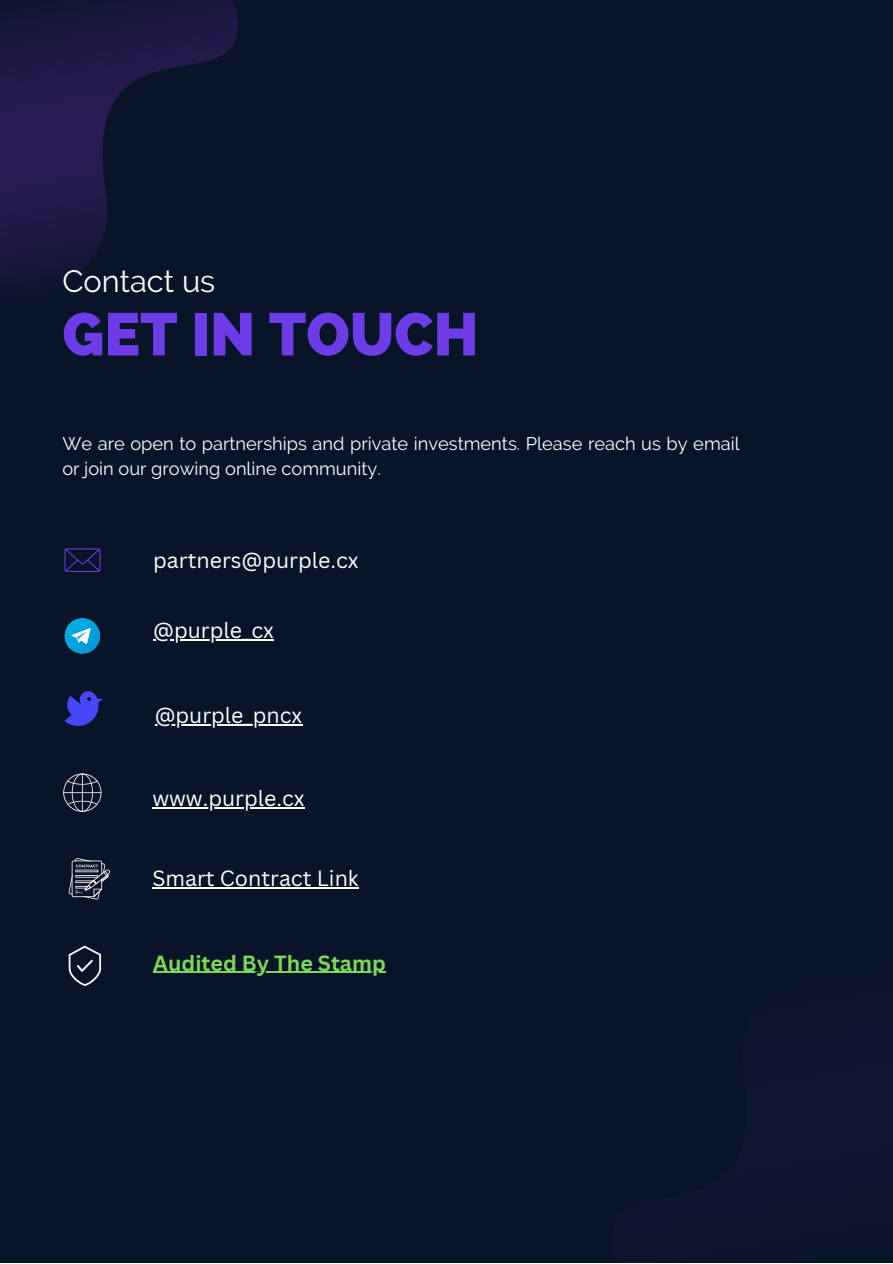
<style>
.page{position:relative;width:893px;height:1264px;background:#fff}
.page>*{position:absolute;margin:0;border:0;box-sizing:border-box;transform-origin:0 0}
.t1{font:800 60px "Raleway";color:#6d3ce6}
.t2{font:30.75px "Raleway";color:#fff}
.t3{font:21.45px "Canva Sans";color:#fff}
.t4{font:700 21.45px "Canva Sans";color:#7ed957}
.t5{font:18.3px/25.2px "Raleway";color:#fff}
</style>
<div class="page">
<div style="left:0;top:0;width:892px;height:1262px;background:#081427"></div>
<svg style="left:0;top:0;width:238px;height:292px"></svg>
<svg style="left:733px;top:1070px;width:159px;height:97px;fill:#101632"></svg>
<svg style="left:65px;top:548px;width:35px;height:24px"></svg>
<svg style="left:64px;top:618px;width:36px;height:36px"></svg>
<svg style="left:64px;top:691px;width:39px;height:35px"></svg>
<svg style="left:63px;top:773px;width:38px;height:38px"></svg>
<hr style="left:63px;top:792px;width:38px;height:1px;background:#fcf3f3">
<svg style="left:69px;top:858px;width:41px;height:41px"></svg>
<svg style="left:69px;top:945px;width:32px;height:41px"></svg>
<hr style="left:153px;top:639px;width:121px;height:1px;background:#fff">
<hr style="left:155px;top:724px;width:147px;height:1px;background:#fff">
<hr style="left:152px;top:807px;width:152px;height:1px;background:#fff">
<hr style="left:152px;top:887px;width:206px;height:1px;background:#fff">
<hr style="left:153px;top:971px;width:233px;height:2px;background:#7ed957">
<p class="t2" style="left:62px;top:263px;width:154px">Contact us</p>
<p class="t1" style="left:62px;top:299px;width:417px">GET IN TOUCH</p>
<p class="t5" style="left:62px;top:430px;width:678px">We are open to partnerships and private investments. Please reach us by email or join our growing online community.</p>
<p class="t3" style="left:153px;top:545px;width:207px">partners@purple.cx</p>
<p class="t3" style="left:153px;top:615px;width:122px">@purple_cx</p>
<p class="t3" style="left:155px;top:700px;width:149px">@purple_pncx</p>
<p class="t3" style="left:152px;top:783px;width:154px">www.purple.cx</p>
<p class="t3" style="left:152px;top:863px;width:208px">Smart Contract Link</p>
<p class="t4" style="left:153px;top:947px;width:234px">Audited By The Stamp</p>
</div>
